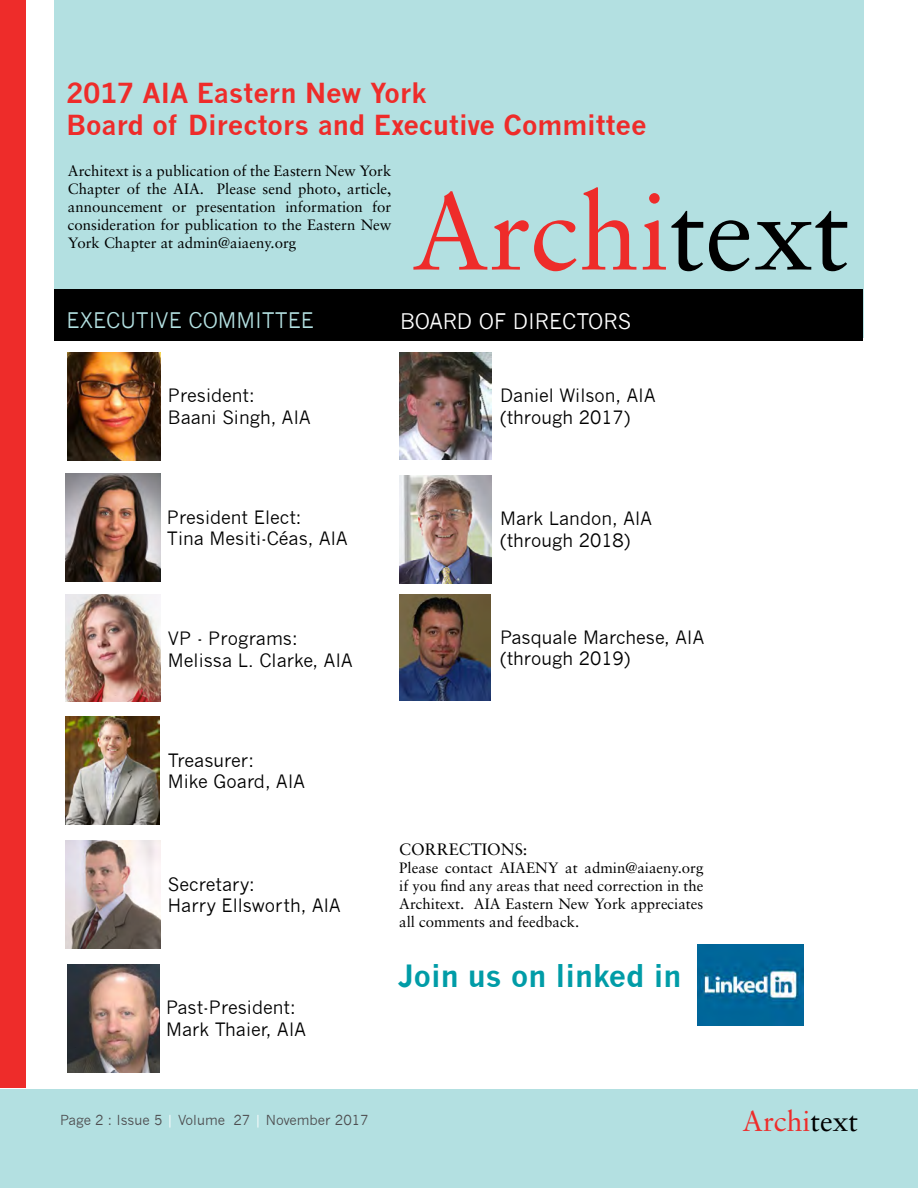
<style>
.page{position:relative;width:918px;height:1188px;background:#fff}
.page>*{position:absolute;margin:0;border:0;box-sizing:border-box;transform-origin:0 0}
.t1{font:108px "Sabon";color:#ee2c2a}
.t2{font:700 30px "News Gothic";color:#009ca7}
.t3{font:28.5px "Sabon";color:#ee2c2a}
.t4{font:700 27px/32.4px "News Gothic";color:#ee2c2a}
.t5{font:21px "News Gothic";color:#b3e0e1}
.t6{font:21px "News Gothic";color:#fff}
.t7{font:18px/21.6px "News Gothic";color:#000}
.t8{font:16.5px "Sabon";color:#000}
.t9{font:15px/18px "Sabon";color:#000;text-align:justify}
.t10{font:13.5px "News Gothic";color:#4d4d4f}
.s1{color:#000}
.s2{color:#fff}
</style>
<div class="page">
<div style="left:0;top:1089px;width:918px;height:99px;background:#b3e0e1"></div>
<div style="left:54px;top:0;width:809px;height:338px;background:#b3e0e1"></div>
<img style="left:67px;top:964px;width:93px;height:108px">
<img style="left:67px;top:352px;width:94px;height:108px">
<img style="left:65px;top:717px;width:95px;height:108px">
<img style="left:65px;top:841px;width:95px;height:108px">
<img style="left:65px;top:594px;width:95px;height:108px">
<img style="left:65px;top:474px;width:95px;height:108px">
<img style="left:399px;top:352px;width:92px;height:108px">
<img style="left:399px;top:475px;width:92px;height:108px">
<img style="left:399px;top:594px;width:92px;height:106px">
<div style="left:0;top:0;width:26px;height:1087px;background:#ee2c2a"></div>
<div style="left:54px;top:289px;width:808px;height:52px;background:#000"></div>
<img style="left:698px;top:944px;width:105px;height:81px">
<h3 class="t4" style="left:67px;top:76px;width:581px">2017 AIA Eastern New York<br>Board of Directors and Executive Committee</h3>
<p class="t9" style="left:68px;top:162px;width:325px">Architext is a publication of the Eastern New York Chapter of the AIA. Please send photo, article, announcement or presentation information for consideration for publication to the Eastern New York Chapter at admin@aiaeny.org</p>
<h1 class="t1" style="left:411px;top:168px;width:439px">Archi<span class="s1">text</span></h1>
<h3 class="t5" style="left:67px;top:309px;width:249px">EXECUTIVE COMMITTEE</h3>
<h3 class="t6" style="left:400px;top:309px;width:233px">BOARD OF DIRECTORS</h3>
<p class="t7" style="left:168px;top:385px;width:144px">President:<br>Baani Singh, AIA</p>
<p class="t7" style="left:500px;top:385px;width:157px">Daniel Wilson, AIA (through 2017)</p>
<p class="t7" style="left:167px;top:506px;width:182px">President Elect:<br>Tina Mesiti-Céas, AIA</p>
<p class="t7" style="left:500px;top:508px;width:153px">Mark Landon, AIA (through 2018)</p>
<p class="t7" style="left:168px;top:628px;width:186px">VP - Programs:<br>Melissa L. Clarke, AIA</p>
<p class="t7" style="left:500px;top:627px;width:206px">Pasquale Marchese, AIA (through 2019)</p>
<p class="t7" style="left:168px;top:750px;width:139px">Treasurer:<br>Mike Goard, AIA</p>
<p class="t7" style="left:168px;top:873px;width:174px">Secretary:<br>Harry Ellsworth, AIA</p>
<p class="t7" style="left:166px;top:997px;width:141px">Past-President:<br>Mark Thaier, AIA</p>
<p class="t10" style="left:60px;top:1112px;width:310px">Page 2 : Issue 5 <span class="s2">|</span> Volume 27 <span class="s2">|</span> November 2017</p>
<p class="t8" style="left:399px;top:839px;width:130px">CORRECTIONS:</p>
<p class="t9" style="left:399px;top:858px;width:306px">Please contact AIAENY at admin@aiaeny.org if you find any areas that need correction in the Architext. AIA Eastern New York appreciates all comments and feedback.</p>
<h2 class="t2" style="left:398px;top:958px;width:285px">Join us on linked in</h2>
<h3 class="t3" style="left:742px;top:1104px;width:117px">Archi<span class="s1">text</span></h3>
</div>
